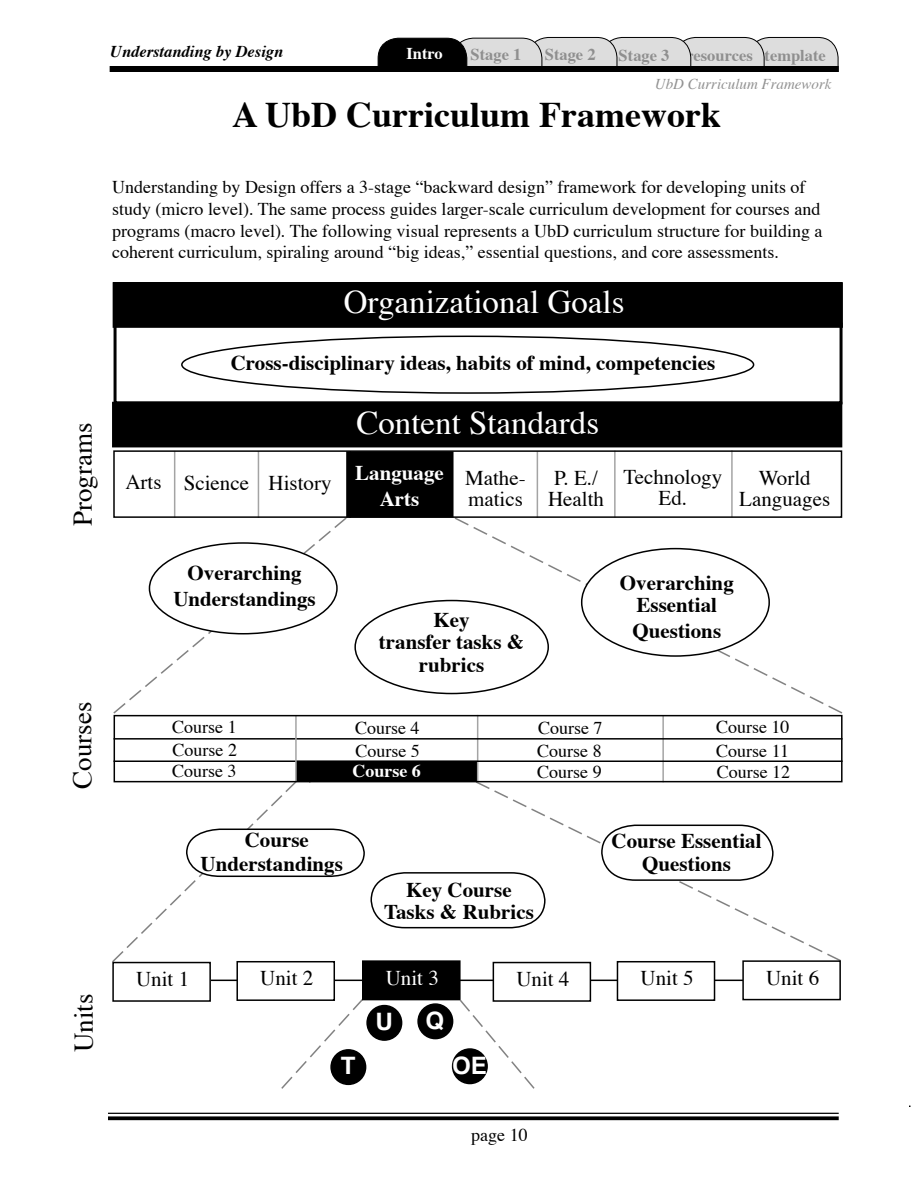
<style>
.page{position:relative;width:918px;height:1188px;background:#fff}
.page>*{position:absolute;margin:0;border:0;box-sizing:border-box;transform-origin:0 0}
.t1{font:700 36px "Times";color:#000}
.t2{font:33px "Times";color:#fff}
.t3{font:27px "Times";color:#000}
.t4{font:700 24px "Helvetica";color:#fff}
.t5{font:700 21px/22.5px "Times";color:#000;text-align:center}
.t6{font:21px/21px "Times";color:#000}
.t7{font:700 21px/25.2px "Times";color:#fff;text-align:center}
.t8{font:21px "Times";color:#fff}
.t9{font:18px/21.6px "Times";color:#000}
.t10{font:700 18px "Times";color:#fff}
.t11{font:700 16.5px "Times";color:#8f8f8f}
.t12{font:italic 700 16.5px "Times";color:#000}
.t13{font:700 16.5px "Times";color:#fff}
.t14{font:italic 15px "Times";color:#929292}
</style>
<div class="page">
<hr style="left:108px;top:1113px;width:731px;height:1px;background:#000">
<svg style="left:108px;top:1116px;width:731px;height:4px;background:#1b1b1b"></svg>
<svg style="left:378px;top:37px;width:460px;height:29px;background:#aeaeae"></svg>
<div style="left:110px;top:66px;width:729px;height:6px;background:#000"></div>
<svg style="left:281px;top:999px;width:84px;height:90px"></svg>
<svg style="left:113px;top:518px;width:235px;height:197px"></svg>
<svg style="left:453px;top:516px;width:390px;height:199px"></svg>
<hr style="left:174px;top:451px;width:1px;height:67px;background:#a4a4a4">
<hr style="left:258px;top:451px;width:1px;height:67px;background:#a4a4a4">
<hr style="left:731px;top:450px;width:2px;height:67px;background:#a4a4a4">
<hr style="left:614px;top:451px;width:2px;height:66px;background:#a4a4a4">
<hr style="left:537px;top:451px;width:1px;height:67px;background:#a4a4a4">
<div style="left:113px;top:450px;width:729px;height:68px;border:2px solid #000"></div>
<div style="left:347px;top:452px;width:106px;height:65px;background:#000"></div>
<div style="left:346px;top:451px;width:108px;height:67px;border:2px solid #000"></div>
<div style="left:113px;top:283px;width:729px;height:44px;background:#000"></div>
<div style="left:113px;top:282px;width:730px;height:46px;border:2px solid #000"></div>
<div style="left:113px;top:403px;width:729px;height:44px;background:#000"></div>
<svg style="left:546px;top:782px;width:297px;height:181px"></svg>
<hr style="left:477px;top:715px;width:1px;height:67px;background:#a4a4a4">
<hr style="left:662px;top:716px;width:2px;height:66px;background:#a4a4a4">
<hr style="left:114px;top:738px;width:729px;height:2px;background:#000">
<hr style="left:114px;top:760px;width:729px;height:2px;background:#000">
<hr style="left:295px;top:715px;width:2px;height:66px;background:#a4a4a4">
<div style="left:114px;top:715px;width:729px;height:67px;border:2px solid #000"></div>
<div style="left:114px;top:323px;width:729px;height:81px;border:3px solid #000"></div>
<hr style="left:209px;top:980px;width:535px;height:1px;background:#000">
<div style="left:112px;top:962px;width:99px;height:40px;border:2px solid #000"></div>
<div style="left:237px;top:962px;width:97px;height:38px;background:#fff"></div>
<div style="left:236px;top:961px;width:99px;height:40px;border:2px solid #000"></div>
<div style="left:363px;top:961px;width:97px;height:39px;background:#000"></div>
<div style="left:362px;top:960px;width:99px;height:40px;border:2px solid #000"></div>
<div style="left:493px;top:963px;width:97px;height:38px;background:#fff"></div>
<div style="left:493px;top:962px;width:98px;height:40px;border:2px solid #000"></div>
<div style="left:617px;top:962px;width:98px;height:38px;background:#fff"></div>
<div style="left:617px;top:961px;width:98px;height:40px;border:2px solid #000"></div>
<div style="left:742px;top:960px;width:99px;height:40px;border:2px solid #000"></div>
<div style="left:367px;top:1006px;width:35px;height:34px;background:#000;border-radius:50%"></div>
<div style="left:366px;top:1005px;width:36px;height:36px;border:2px solid #000;border-radius:50%"></div>
<div style="left:418px;top:1004px;width:35px;height:35px;background:#000;border-radius:50%"></div>
<div style="left:417px;top:1003px;width:36px;height:36px;border:2px solid #000;border-radius:50%"></div>
<div style="left:331px;top:1050px;width:35px;height:34px;background:#000;border-radius:50%"></div>
<div style="left:330px;top:1049px;width:36px;height:36px;border:2px solid #000;border-radius:50%"></div>
<div style="left:453px;top:1049px;width:34px;height:35px;background:#000;border-radius:50%"></div>
<div style="left:452px;top:1048px;width:36px;height:36px;border:2px solid #000;border-radius:50%"></div>
<svg style="left:458px;top:998px;width:78px;height:91px"></svg>
<svg style="left:112px;top:761px;width:434px;height:203px"></svg>
<svg style="left:600px;top:824px;width:174px;height:56px"></svg>
<div style="left:355px;top:601px;width:193px;height:93px;background:#fff;border-radius:50%"></div>
<div style="left:354px;top:600px;width:195px;height:94px;border:2px solid #000;border-radius:50%"></div>
<div style="left:582px;top:549px;width:187px;height:107px;background:#fff;border-radius:50%"></div>
<div style="left:181px;top:336px;width:573px;height:58px;border:2px solid #000;border-radius:50%"></div>
<div style="left:149px;top:543px;width:188px;height:91px;background:#fff;border-radius:50%"></div>
<div style="left:149px;top:542px;width:189px;height:92px;border:2px solid #000;border-radius:50%"></div>
<p class="t12" style="left:110px;top:45px;width:175px">Understanding by Design</p>
<p class="t11" style="left:545px;top:48px;width:52px">Stage 2</p>
<p class="t11" style="left:619px;top:48px;width:209px">Stage 3 resources template</p>
<p class="t13" style="left:406px;top:47px;width:38px">Intro</p>
<p class="t11" style="left:471px;top:48px;width:52px">Stage 1</p>
<p class="t14" style="left:655px;top:78px;width:178px">UbD Curriculum Framework</p>
<h1 class="t1" style="left:232px;top:100px;width:490px">A UbD Curriculum Framework</h1>
<p class="t9" style="left:112px;top:178px;width:712px">Understanding by Design offers a 3-stage “backward design” framework for developing units of study (micro level). The same process guides larger-scale curriculum development for courses and programs (macro level). The following visual represents a UbD curriculum structure for building a coherent curriculum, spiraling around “big ideas,” essential questions, and core assessments.</p>
<h2 class="t2" style="left:344px;top:288px;width:282px">Organizational Goals</h2>
<p class="t5" style="left:231px;top:354px;width:486px">Cross-disciplinary ideas, habits of mind, competencies</p>
<h3 class="t3" style="left:72px;top:526px;width:105px;rotate:-90deg">Programs</h3>
<h2 class="t2" style="left:356px;top:409px;width:244px">Content Standards</h2>
<p class="t7" style="left:355px;top:463px;width:90px">Language<br>Arts</p>
<p class="t6" style="left:548px;top:469px;width:57px">P. E./<br>Health</p>
<p class="t6" style="left:623px;top:468px;width:100px;text-align:center">Technology<br>Ed.</p>
<p class="t6" style="left:465px;top:469px;width:62px">Mathe&shy;matics</p>
<p class="t6" style="left:125px;top:474px;width:208px">Arts Science History</p>
<p class="t6" style="left:739px;top:470px;width:92px;text-align:center">World<br>Languages</p>
<h3 class="t3" style="left:71px;top:789px;width:88px;rotate:-90deg">Courses</h3>
<p class="t5" style="left:173px;top:562px;width:144px;line-height:25.2px">Overarching<br>Understandings</p>
<p class="t5" style="left:379px;top:610px;width:147px">Key<br>transfer tasks &amp; rubrics</p>
<p class="t5" style="left:620px;top:573px;width:115px">Overarching<br>Essential</p>
<p class="t5" style="left:632px;top:621px;width:90px">Questions</p>
<p class="t9" style="left:172px;top:718px;width:67px;line-height:22px;text-align:justify">Course 1<br>Course 2<br>Course 3</p>
<p class="t9" style="left:355px;top:719px;width:66px;line-height:22.6px">Course 4<br>Course 5</p>
<p class="t10" style="left:352px;top:763px;width:70px">Course 6</p>
<p class="t9" style="left:537px;top:718px;width:67px;line-height:23.1px">Course 7<br>Course 8</p>
<p class="t9" style="left:537px;top:763px;width:66px">Course 9</p>
<p class="t9" style="left:716px;top:717px;width:75px;line-height:23.7px">Course 10<br>Course 11</p>
<p class="t9" style="left:717px;top:763px;width:75px">Course 12</p>
<p class="t5" style="left:201px;top:831px;width:144px;line-height:23.2px">Course<br>Understandings</p>
<p class="t5" style="left:384px;top:880px;width:151px">Key Course<br>Tasks &amp; Rubrics</p>
<p class="t5" style="left:612px;top:832px;width:151px">Course Essential<br>Questions</p>
<h3 class="t3" style="left:73px;top:1052px;width:60px;rotate:-90deg">Units</h3>
<p class="t6" style="left:136px;top:970px;width:55px">Unit 1</p>
<p class="t6" style="left:260px;top:970px;width:55px">Unit 2</p>
<p class="t8" style="left:386px;top:969px;width:55px">Unit 3</p>
<p class="t6" style="left:516px;top:970px;width:55px">Unit 4</p>
<p class="t6" style="left:641px;top:970px;width:55px">Unit 5</p>
<p class="t6" style="left:766px;top:969px;width:55px">Unit 6</p>
<h3 class="t4" style="left:375px;top:1012px;width:19px">U</h3>
<h3 class="t4" style="left:426px;top:1010px;width:20px">Q</h3>
<h3 class="t4" style="left:341px;top:1056px;width:16px">T</h3>
<h3 class="t4" style="left:452px;top:1055px;width:36px">OE</h3>
<p class="t9" style="left:471px;top:1125px;width:58px">page 10</p>
</div>
